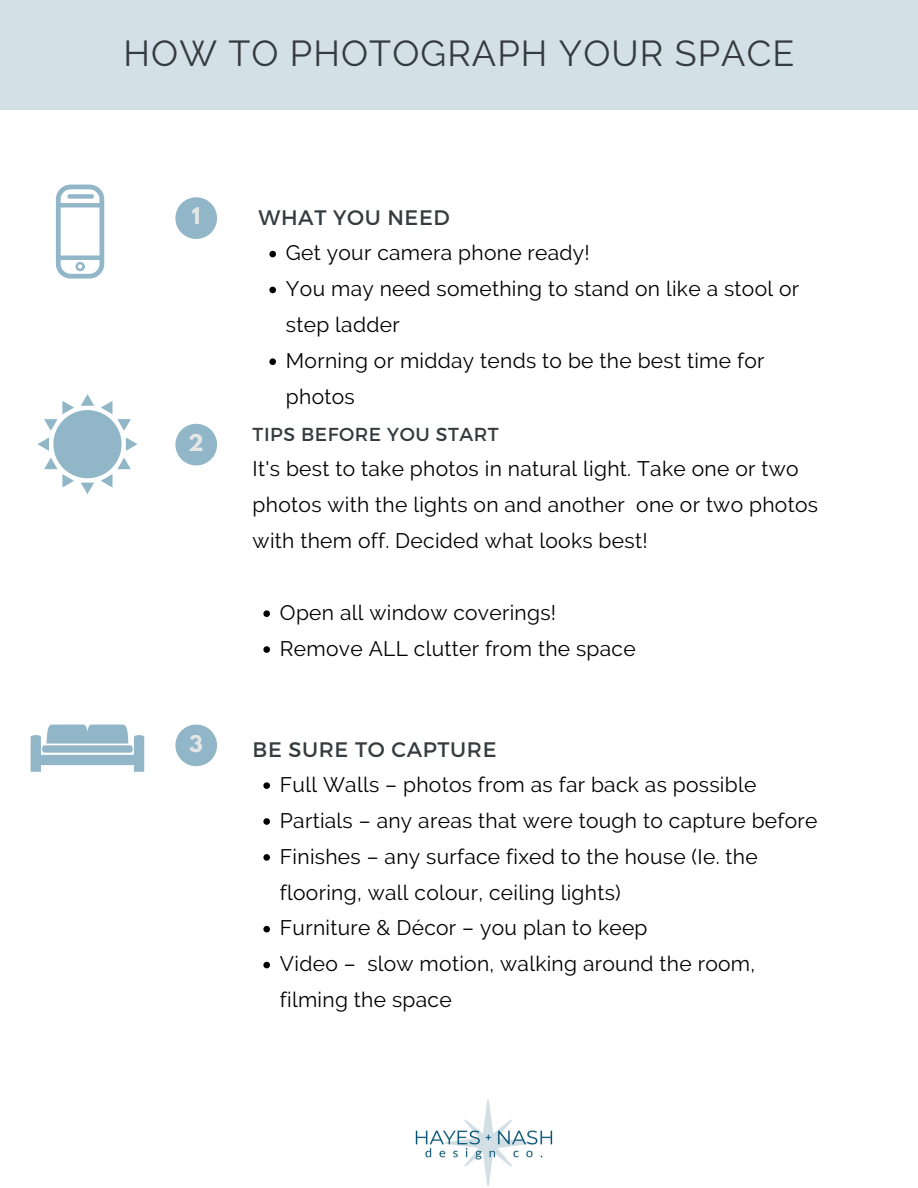
<style>
.page{position:relative;width:918px;height:1188px;background:#fff}
.page>*{position:absolute;margin:0;border:0;box-sizing:border-box;transform-origin:0 0}
.t1{font:36px "Raleway";letter-spacing:.03em;color:#353c3f}
.t2{font:21px/35.8px "Raleway";letter-spacing:.015em;color:#000}
.t3{font:21px "Montserrat";letter-spacing:.03em;color:#353c3f}
.t4{font:700 20.55px "League Spartan";color:#e5e5e6}
.t5{font:18.75px "Montserrat";letter-spacing:.03em;color:#353c3f}
</style>
<div class="page">
<div style="left:0;top:0;width:918px;height:110px;background:#d3e1e7"></div>
<img style="left:415px;top:1100px;width:138px;height:86px">
<svg style="left:175px;top:197px;width:42px;height:42px"></svg>
<svg style="left:175px;top:725px;width:42px;height:41px"></svg>
<svg style="left:175px;top:424px;width:42px;height:41px"></svg>
<svg style="left:56px;top:185px;width:48px;height:94px"></svg>
<svg style="left:37px;top:394px;width:101px;height:100px"></svg>
<svg style="left:31px;top:725px;width:113px;height:47px"></svg>
<svg style="left:269px;top:251px;width:7px;height:6px"></svg>
<svg style="left:269px;top:287px;width:7px;height:6px"></svg>
<svg style="left:269px;top:358px;width:7px;height:7px"></svg>
<svg style="left:263px;top:782px;width:7px;height:7px"></svg>
<svg style="left:263px;top:818px;width:7px;height:7px"></svg>
<svg style="left:263px;top:854px;width:7px;height:7px"></svg>
<svg style="left:263px;top:926px;width:7px;height:6px"></svg>
<svg style="left:263px;top:962px;width:7px;height:6px"></svg>
<svg style="left:263px;top:610px;width:7px;height:7px"></svg>
<svg style="left:263px;top:646px;width:7px;height:7px"></svg>
<h1 class="t1" style="left:124px;top:33px;width:672px">HOW TO PHOTOGRAPH YOUR SPACE</h1>
<p class="t4" style="left:192px;top:206px;width:10px">1</p>
<p class="t4" style="left:188px;top:432px;width:17px">2</p>
<p class="t4" style="left:189px;top:733px;width:15px">3</p>
<p class="t3" style="left:259px;top:204px;width:193px">WHAT YOU NEED</p>
<p class="t2" style="left:286px;top:235px;width:515px">Get your camera phone ready!<br>You may need something to stand on like a stool or step ladder<br>Morning or midday tends to be the best time for photos</p>
<p class="t5" style="left:253px;top:422px;width:248px">TIPS BEFORE YOU START</p>
<p class="t2" style="left:253px;top:451px;width:567px">It's best to take photos in natural light. Take one or two photos with the lights on and another one or two photos with them off. Decided what looks best!</p>
<p class="t2" style="left:280px;top:595px;width:357px">Open all window coverings!<br>Remove ALL clutter from the space</p>
<p class="t3" style="left:253px;top:736px;width:245px">BE SURE TO CAPTURE</p>
<p class="t2" style="left:280px;top:767px;width:539px">Full Walls – photos from as far back as possible Partials – any areas that were tough to capture before Finishes – any surface fixed to the house (Ie. the flooring, wall colour, ceiling lights)<br>Furniture &amp; Décor – you plan to keep<br>Video – slow motion, walking around the room, filming the space</p>
</div>
